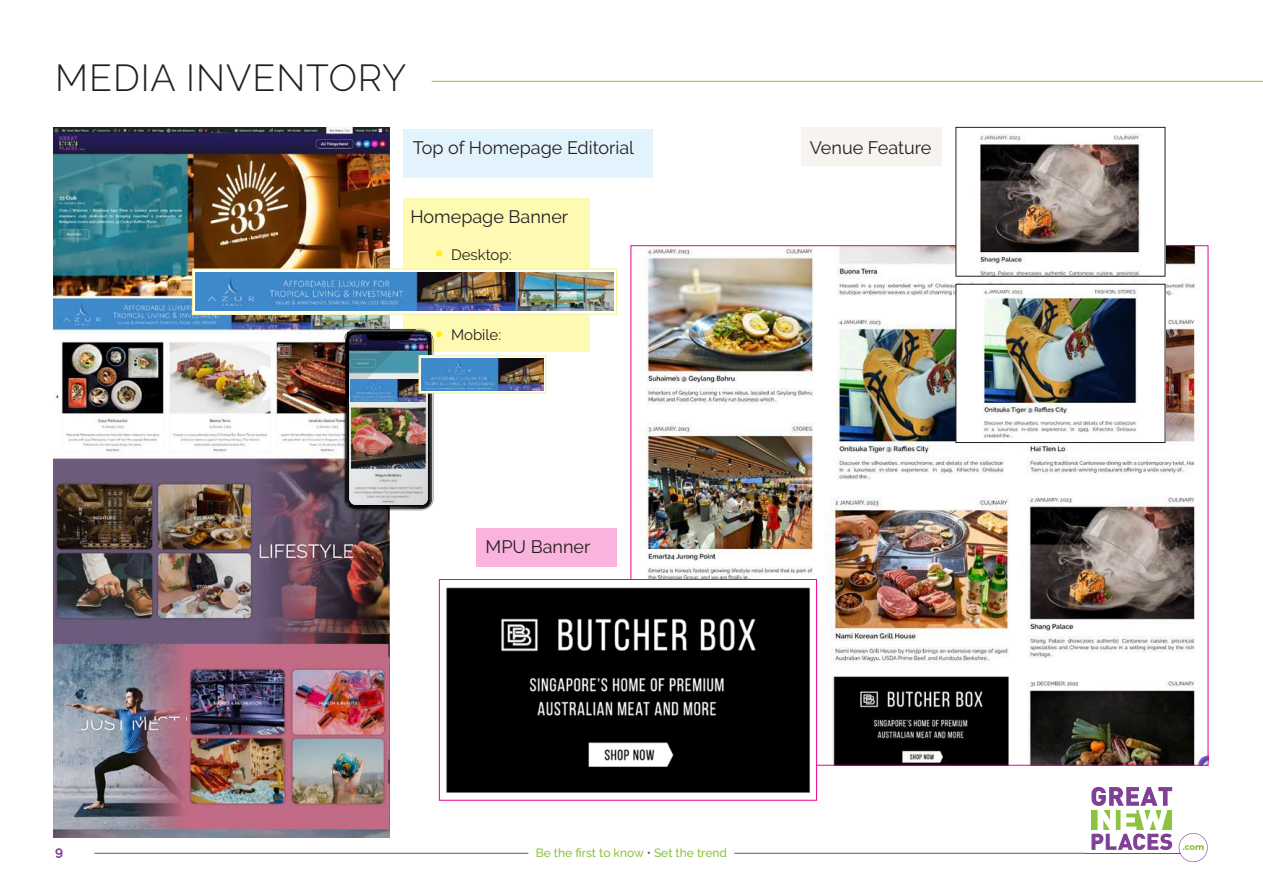
<style>
.page{position:relative;width:1263px;height:893px;background:#fff}
.page>*{position:absolute;margin:0;border:0;box-sizing:border-box;transform-origin:0 0}
.t1{font:300 37.5px "Raleway";letter-spacing:.025em;color:#231f20}
.t2{font:18px "Raleway";color:#231f20}
.t3{font:15px "Raleway";color:#231f20}
.t4{font:700 13.5px "Raleway";color:#803e96}
.t5{font:500 12px "Raleway";color:#8cc440}
.s1{color:#804096}
</style>
<div class="page">
<hr style="left:95px;top:853px;width:433px;height:1px;background:#804096">
<hr style="left:734px;top:853px;width:351px;height:1px;background:#804096">
<hr style="left:1085px;top:853px;width:95px;height:1px;background:#804096">
<svg style="left:1091px;top:787px;width:81px;height:63px"></svg>
<svg style="left:1179px;top:833px;width:29px;height:29px"></svg>
<div style="left:403px;top:198px;width:187px;height:154px;background:#fffab3"></div>
<hr style="left:432px;top:81px;width:831px;height:1px;background:#8cc440">
<img style="left:54px;top:128px;width:335px;height:709px">
<div style="left:476px;top:528px;width:141px;height:39px;background:#f9b3dc"></div>
<div style="left:802px;top:127px;width:140px;height:39px;background:#f7f3ee"></div>
<div style="left:403px;top:129px;width:250px;height:49px;background:#e2f3fd"></div>
<img style="left:641px;top:248px;width:565px;height:515px">
<img style="left:446px;top:581px;width:369px;height:212px">
<div style="left:439px;top:579px;width:378px;height:221px;border:1px solid #ed028c"></div>
<div style="left:956px;top:284px;width:209px;height:158px;background:#fff"></div>
<img style="left:980px;top:288px;width:158px;height:150px">
<div style="left:956px;top:284px;width:209px;height:159px;border:1px solid #231f20"></div>
<div style="left:956px;top:127px;width:209px;height:149px;background:#fff"></div>
<img style="left:980px;top:133px;width:161px;height:141px">
<div style="left:192px;top:269px;width:424px;height:45px;background:#fff"></div>
<img style="left:196px;top:272px;width:417px;height:39px">
<img style="left:442px;top:358px;width:101px;height:33px">
<svg style="left:436px;top:250px;width:6px;height:6px"></svg>
<img style="left:343px;top:326px;width:99px;height:185px">
<h1 class="t1" style="left:55px;top:55px;width:353px">MEDIA INVENTORY</h1>
<p class="t2" style="left:413px;top:137px;width:223px">Top of Homepage Editorial</p>
<p class="t2" style="left:810px;top:137px;width:123px">Venue Feature</p>
<p class="t2" style="left:410px;top:206px;width:159px">Homepage Banner</p>
<p class="t3" style="left:451px;top:246px;width:62px">Desktop:</p>
<p class="t3" style="left:451px;top:326px;width:52px">Mobile:</p>
<p class="t2" style="left:486px;top:537px;width:106px">MPU Banner</p>
<p class="t4" style="left:55px;top:844px;width:9px">9</p>
<p class="t5" style="left:536px;top:846px;width:193px">Be the first to know <span class="s1">•</span> Set the trend</p>
</div>
